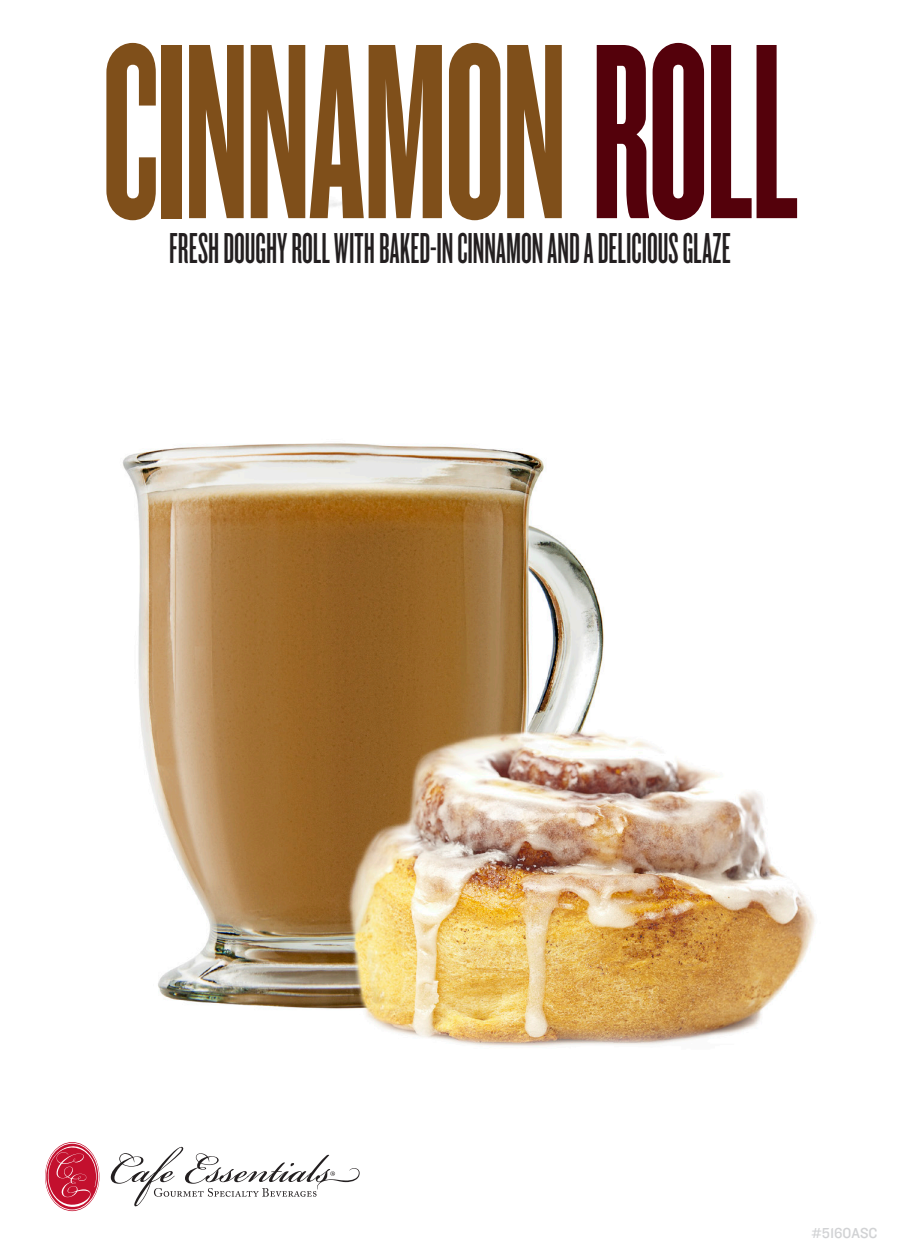
<style>
.page{position:relative;width:900px;height:1260px;background:#fff}
.page>*{position:absolute;margin:0;border:0;box-sizing:border-box;transform-origin:0 0}
.t1{font:260px "Knockout HTF66 Full Flyweight";letter-spacing:-.015em;color:#7f4f1a}
.t2{font:45px "Knockout HTF46 Flyweight";color:#231f20}
.t3{font:15px "Knockout HTF31 Junior Middlewt";color:#d1d2d4}
.s1{color:#54010b}
</style>
<div class="page">
<img style="left:122px;top:189px;width:693px;height:858px">
<svg style="left:111px;top:1147px;width:249px;height:59px"></svg>
<svg style="left:45px;top:1142px;width:55px;height:70px"></svg>
<h1 class="t1" style="left:102px;top:3px;width:697px">CINNAMON <span class="s1">ROLL</span></h1>
<p class="t2" style="left:169px;top:226px;width:563px">FRESH DOUGHY ROLL WITH BAKED-IN CINNAMON AND A DELICIOUS GLAZE</p>
<p class="t3" style="left:812px;top:1225px;width:67px">#5160ASC</p>
</div>
